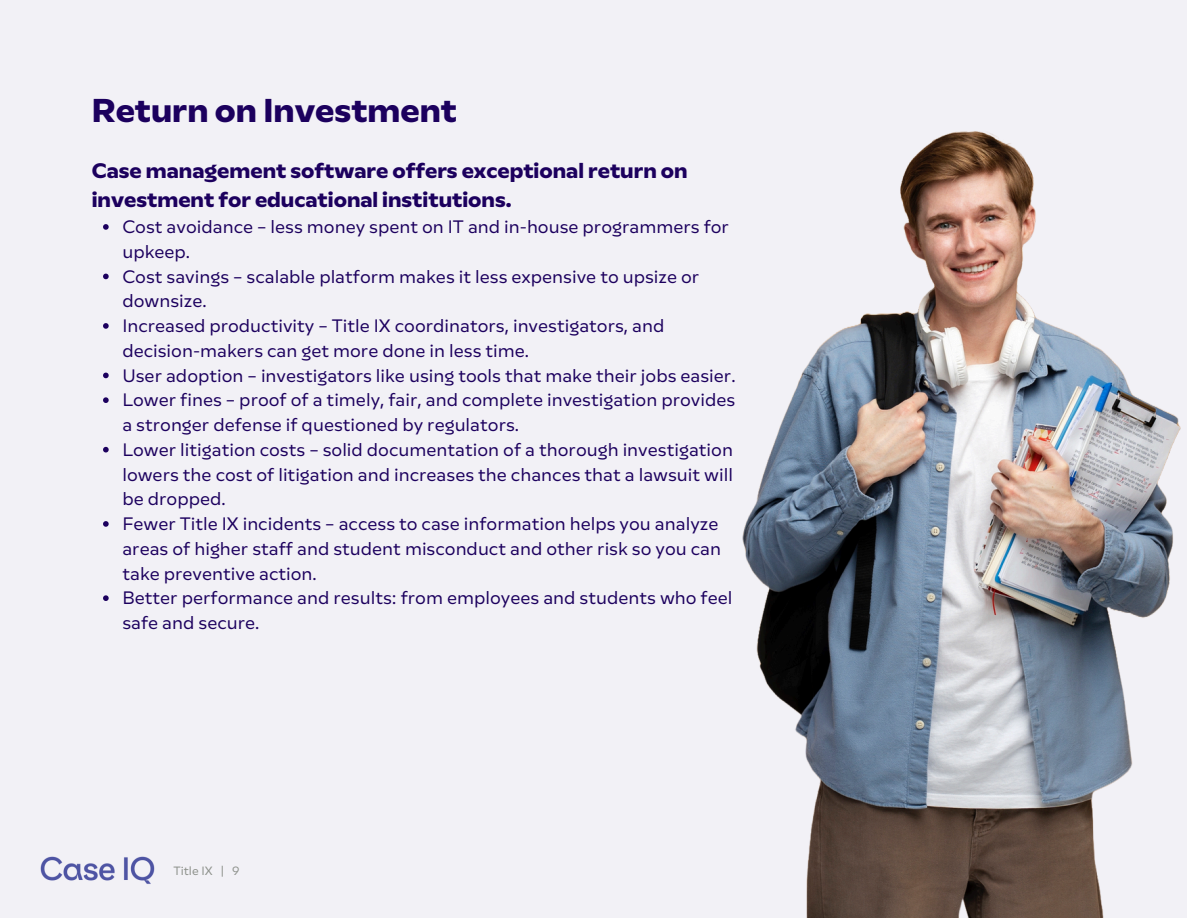
<style>
.page{position:relative;width:1188px;height:918px;background:#fff}
.page>*{position:absolute;margin:0;border:0;box-sizing:border-box;transform-origin:0 0}
.t1{font:700 33px "RB Multima";color:#1c005e}
.t2{font:700 21px/29.2px "RB Multima";color:#1c005e}
.t3{font:18px/24.8px "RB Multima";color:#1c005e}
.t4{font:12px "RB Multima";color:#8d918b}
</style>
<div class="page">
<div style="left:0;top:0;width:1187px;height:918px;background:#f2f1f6"></div>
<img style="left:40px;top:856px;width:115px;height:28px">
<img style="left:742px;top:131px;width:439px;height:787px">
<svg style="left:103px;top:224px;width:6px;height:6px"></svg>
<svg style="left:103px;top:274px;width:6px;height:5px"></svg>
<svg style="left:103px;top:323px;width:6px;height:6px"></svg>
<svg style="left:103px;top:373px;width:6px;height:5px"></svg>
<svg style="left:103px;top:397px;width:6px;height:6px"></svg>
<svg style="left:103px;top:447px;width:6px;height:5px"></svg>
<svg style="left:103px;top:521px;width:6px;height:6px"></svg>
<svg style="left:103px;top:595px;width:6px;height:6px"></svg>
<p class="t1" style="left:92px;top:91px;width:367px">Return on Investment</p>
<p class="t2" style="left:92px;top:156px;width:597px">Case management software offers exceptional return on investment for educational institutions.</p>
<p class="t3" style="left:122px;top:214px;width:608px">Cost avoidance – less money spent on IT and in-house programmers for upkeep.</p>
<p class="t3" style="left:122px;top:264px;width:579px">Cost savings – scalable platform makes it less expensive to upsize or downsize.</p>
<p class="t3" style="left:122px;top:313px;width:544px">Increased productivity – Title IX coordinators, investigators, and decision-makers can get more done in less time.</p>
<p class="t3" style="left:122px;top:363px;width:615px">User adoption – investigators like using tools that make their jobs easier.</p>
<p class="t3" style="left:122px;top:388px;width:614px">Lower fines – proof of a timely, fair, and complete investigation provides a stronger defense if questioned by regulators.</p>
<p class="t3" style="left:122px;top:437px;width:612px;text-align:justify">Lower litigation costs – solid documentation of a thorough investigation lowers the cost of litigation and increases the chances that a lawsuit will be dropped.</p>
<p class="t3" style="left:122px;top:511px;width:600px">Fewer Title IX incidents – access to case information helps you analyze areas of higher staff and student misconduct and other risk so you can take preventive action.</p>
<p class="t3" style="left:122px;top:586px;width:612px">Better performance and results: from employees and students who feel safe and secure.</p>
<h2 class="t4" style="left:173px;top:863px;width:68px">Title IX | 9</h2>
</div>
